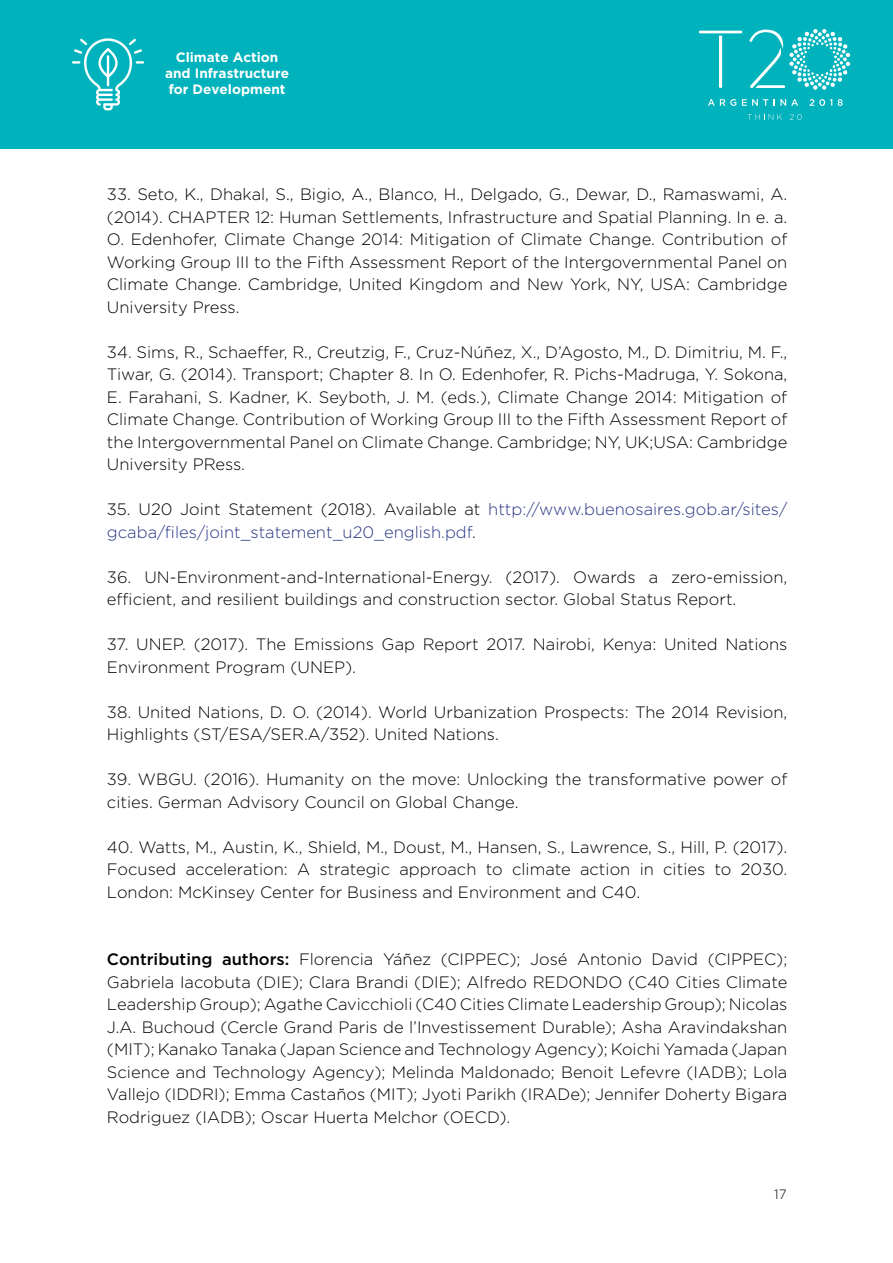
<style>
.page{position:relative;width:893px;height:1263px;background:#fff}
.page>*{position:absolute;margin:0;border:0;box-sizing:border-box;transform-origin:0 0}
.t1{font:300 16.5px/22.5px "Gotham";color:#000;text-align:justify}
.t2{font:300 16.5px/22.5px "Gotham";color:#283583}
.t3{font:700 13.5px/16.2px "Gotham";color:#fff;text-align:center}
.t4{font:300 13.5px "Gotham";color:#000}
.s1{color:#000}
.s2{font-weight:500}
</style>
<div class="page">
<div style="left:0;top:0;width:893px;height:149px;background:#00b2bb"></div>
<svg style="left:749px;top:29px;width:101px;height:61px"></svg>
<svg style="left:708px;top:99px;width:28px;height:7px"></svg>
<svg style="left:742px;top:99px;width:26px;height:7px"></svg>
<svg style="left:774px;top:99px;width:24px;height:7px"></svg>
<svg style="left:810px;top:99px;width:22px;height:7px"></svg>
<svg style="left:838px;top:99px;width:5px;height:7px"></svg>
<svg style="left:699px;top:31px;width:43px;height:57px"></svg>
<svg style="left:748px;top:114px;width:34px;height:6px"></svg>
<svg style="left:790px;top:114px;width:12px;height:6px"></svg>
<svg style="left:72px;top:38px;width:72px;height:72px"></svg>
<p class="t3" style="left:165px;top:49px;width:125px">Climate Action and Infrastructure for Development</p>
<p class="t1" style="left:107px;top:183px;width:682px">33. Seto, K., Dhakal, S., Bigio, A., Blanco, H., Delgado, G., Dewar, D., Ramaswami, A. (2014). CHAPTER 12: Human Settlements, Infrastructure and Spatial Planning. In e. a.<br>O. Edenhofer, Climate Change 2014: Mitigation of Climate Change. Contribution of Working Group III to the Fifth Assessment Report of the Intergovernmental Panel on Climate Change. Cambridge, United Kingdom and New York, NY, USA: Cambridge University Press.</p>
<p class="t1" style="left:107px;top:340px;width:682px">34. Sims, R., Schaeffer, R., Creutzig, F., Cruz-Núñez, X., D’Agosto, M., D. Dimitriu, M. F., Tiwar, G. (2014). Transport; Chapter 8. In O. Edenhofer, R. Pichs-Madruga, Y. Sokona, E. Farahani, S. Kadner, K. Seyboth, J. M. (eds.), Climate Change 2014: Mitigation of Climate Change. Contribution of Working Group III to the Fifth Assessment Report of the Intergovernmental Panel on Climate Change. Cambridge; NY, UK;USA: Cambridge University PRess.</p>
<p class="t2" style="left:107px;top:498px;width:682px"><span class="s1">35. U20 Joint Statement (2018). Available at</span> http://www.buenosaires.gob.ar/sites/ gcaba/files/joint_statement_u20_english.pdf<span class="s1">.</span></p>
<p class="t1" style="left:107px;top:565px;width:682px">36. UN-Environment-and-International-Energy. (2017). Owards a zero-emission, efficient, and resilient buildings and construction sector. Global Status Report.</p>
<p class="t1" style="left:107px;top:633px;width:682px">37. UNEP. (2017). The Emissions Gap Report 2017. Nairobi, Kenya: United Nations<br>Environment Program (UNEP).</p>
<p class="t1" style="left:107px;top:700px;width:682px">38. United Nations, D. O. (2014). World Urbanization Prospects: The 2014 Revision,<br>Highlights (ST/ESA/SER.A/352). United Nations.</p>
<p class="t1" style="left:107px;top:768px;width:682px">39. WBGU. (2016). Humanity on the move: Unlocking the transformative power of cities. German Advisory Council on Global Change.</p>
<p class="t1" style="left:107px;top:835px;width:682px">40. Watts, M., Austin, K., Shield, M., Doust, M., Hansen, S., Lawrence, S., Hill, P. (2017).<br>Focused acceleration: A strategic approach to climate action in cities to 2030.<br>London: McKinsey Center for Business and Environment and C40.</p>
<p class="t1" style="left:107px;top:948px;width:682px"><span class="s2">Contributing authors:</span> Florencia Yáñez (CIPPEC); José Antonio David (CIPPEC); Gabriela Iacobuta (DIE); Clara Brandi (DIE); Alfredo REDONDO (C40 Cities Climate Leadership Group); Agathe Cavicchioli (C40 Cities Climate Leadership Group); Nicolas J.A. Buchoud (Cercle Grand Paris de l’Investissement Durable); Asha Aravindakshan (MIT); Kanako Tanaka (Japan Science and Technology Agency); Koichi Yamada (Japan Science and Technology Agency); Melinda Maldonado; Benoit Lefevre (IADB); Lola Vallejo (IDDRI); Emma Castaños (MIT); Jyoti Parikh (IRADe); Jennifer Doherty Bigara Rodriguez (IADB); Oscar Huerta Melchor (OECD).</p>
<p class="t4" style="left:774px;top:1186px;width:14px">17</p>
</div>
